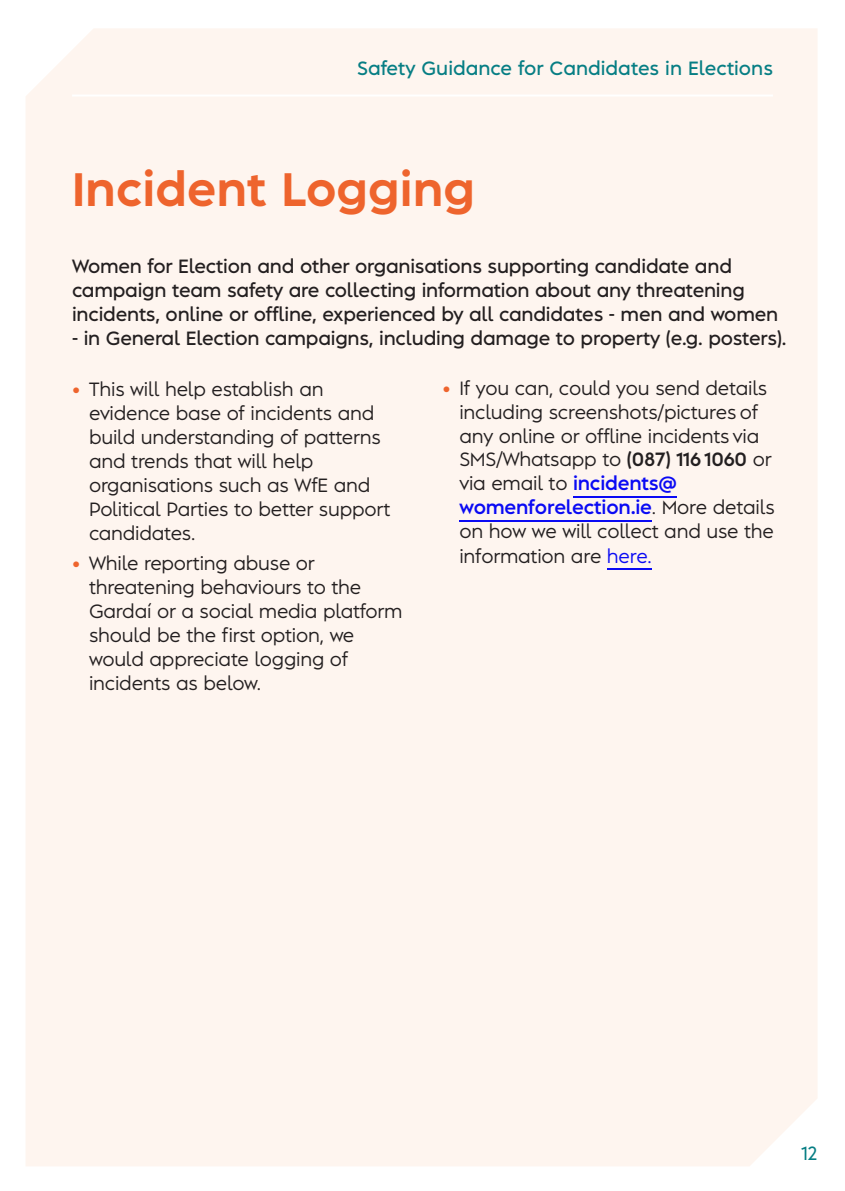
<style>
.page{position:relative;width:845px;height:1191px;background:#fff}
.page>*{position:absolute;margin:0;border:0;box-sizing:border-box;transform-origin:0 0}
.t1{font:800 44px "Albula";color:#ee642d}
.t2{font:18px/24px "Albula";letter-spacing:-.01em;color:#231f20}
.t3{font:600 18px/24px "Albula";letter-spacing:-.01em;color:#231f20}
.t4{font:600 18px "Albula";color:#077e84}
.t5{font:500 18px "Albula";color:#077e84}
.s1{font-weight:800;color:#ee642d}
.s2{font-weight:700}
.s3{font-weight:700;color:#0a0af4}
.s4{color:#0a0af4}
</style>
<div class="page">
<div style="left:26px;top:28px;width:791px;height:1138px;background:#fef5ef"></div>
<hr style="left:72px;top:94px;width:701px;height:2px;background:#fff">
<hr style="left:607px;top:568px;width:45px;height:2px;background:#0a0af4">
<hr style="left:459px;top:520px;width:193px;height:1px;background:#0a0af4">
<hr style="left:573px;top:496px;width:104px;height:1px;background:#0a0af4">
<p class="t4" style="left:357px;top:54px;width:417px">Safety Guidance for Candidates in Elections</p>
<h1 class="t1" style="left:72px;top:151px;width:404px">Incident Logging</h1>
<p class="t3" style="left:72px;top:252px;width:708px">Women for Election and other organisations supporting candidate and campaign team safety are collecting information about any threatening incidents, online or offline, experienced by all candidates - men and women</p>
<p class="t3" style="left:72px;top:324px;width:716px">- in General Election campaigns, including damage to property (e.g. posters).</p>
<p class="t2" style="left:89px;top:376px;width:303px;text-indent:-17px"><span class="s1">•</span> This will help establish an evidence base of incidents and build understanding of patterns and trends that will help organisations such as WfE and<br>Political Parties to better support candidates.</p>
<p class="t2" style="left:89px;top:550px;width:315px;text-indent:-17px"><span class="s1">•</span> While reporting abuse or threatening behaviours to the<br>Gardaí or a social media platform should be the first option, we would appreciate logging of incidents as below.</p>
<p class="t2" style="left:459px;top:375px;width:317px;text-indent:-17px"><span class="s1">•</span> If you can, could you send details including screenshots/pictures of any online or offline incidents via<br>SMS/Whatsapp to <span class="s2">(087) 116 1060</span> or via email to <span class="s3">incidents@ womenforelection.ie</span>. More details on how we will collect and use the information are <span class="s4">here.</span></p>
<p class="t5" style="left:801px;top:1138px;width:18px">12</p>
</div>
